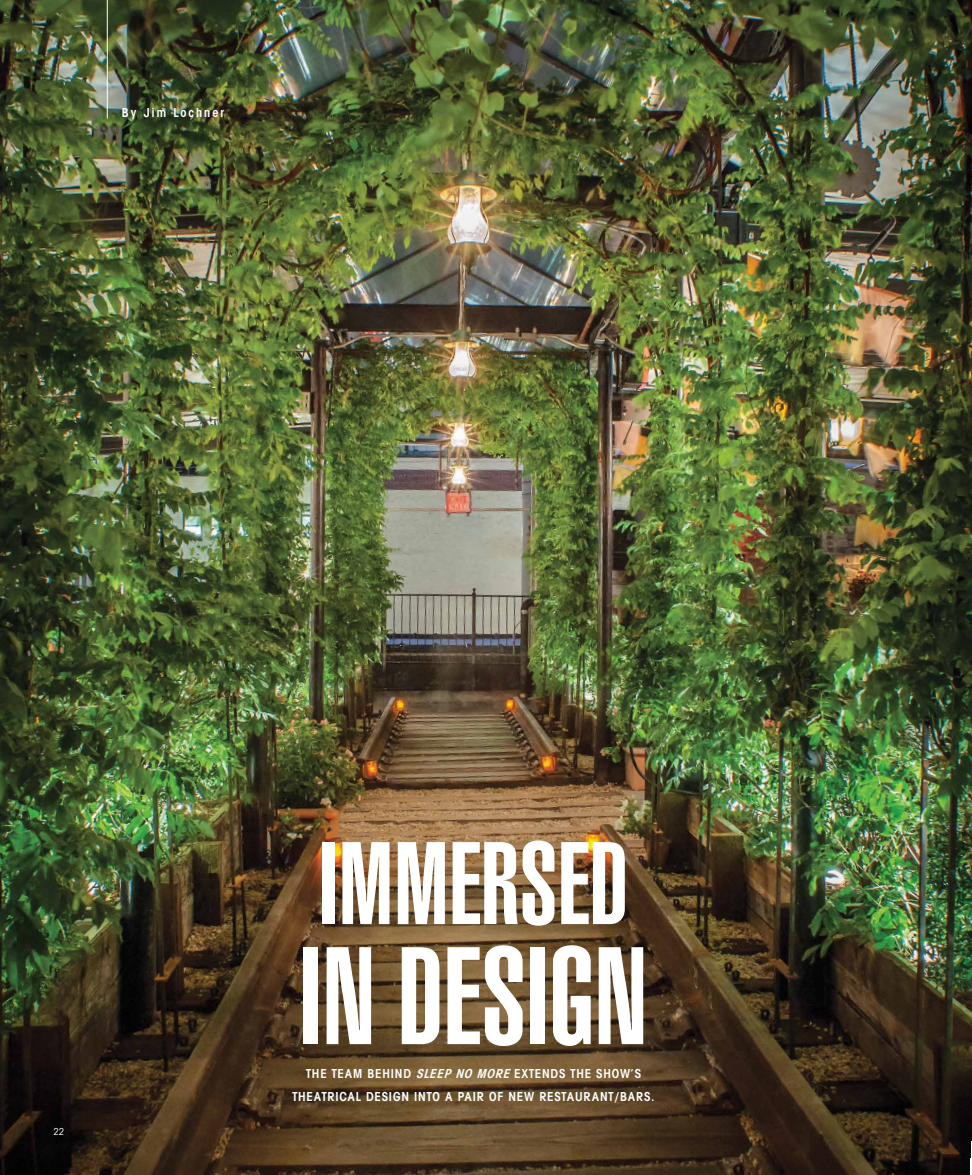
<style>
.page{position:relative;width:972px;height:1175px;background:#fff}
.page>*{position:absolute;margin:0;border:0;box-sizing:border-box;transform-origin:0 0}
.t1{font:136.2px "Helvetica LT Std Ultra Comp";color:#fff}
.t2{font:115.2px "Helvetica LT Std Ultra Comp";color:#fff}
.t3{font:600 13.5px/22.5px "Avant Garde Cd ITC";letter-spacing:.065em;color:#fff;text-align:center}
.t4{font:10.5px "Avant Garde Cd ITC";color:#fff}
.s1{font-style:italic}
</style>
<div class="page">
<img style="left:0;top:0;width:972px;height:1174px">
<hr style="left:107px;top:0;width:1px;height:118px;background:#fff">
<p class="t3" style="left:122px;top:101px;width:104px">BY JIM LOCHNER</p>
<p class="t4" style="left:53px;top:1125px;width:12px">22</p>
<h2 class="t2" style="left:319px;top:817px;width:310px">IMMERSED</h2>
<h1 class="t1" style="left:300px;top:918px;width:349px">IN DESIGN</h1>
<p class="t3" style="left:292px;top:1062px;width:364px">THE TEAM BEHIND <span class="s1">SLEEP NO MORE</span> EXTENDS THE SHOW’S<br>THEATRICAL DESIGN INTO A PAIR OF NEW RESTAURANT/BARS.</p>
</div>
